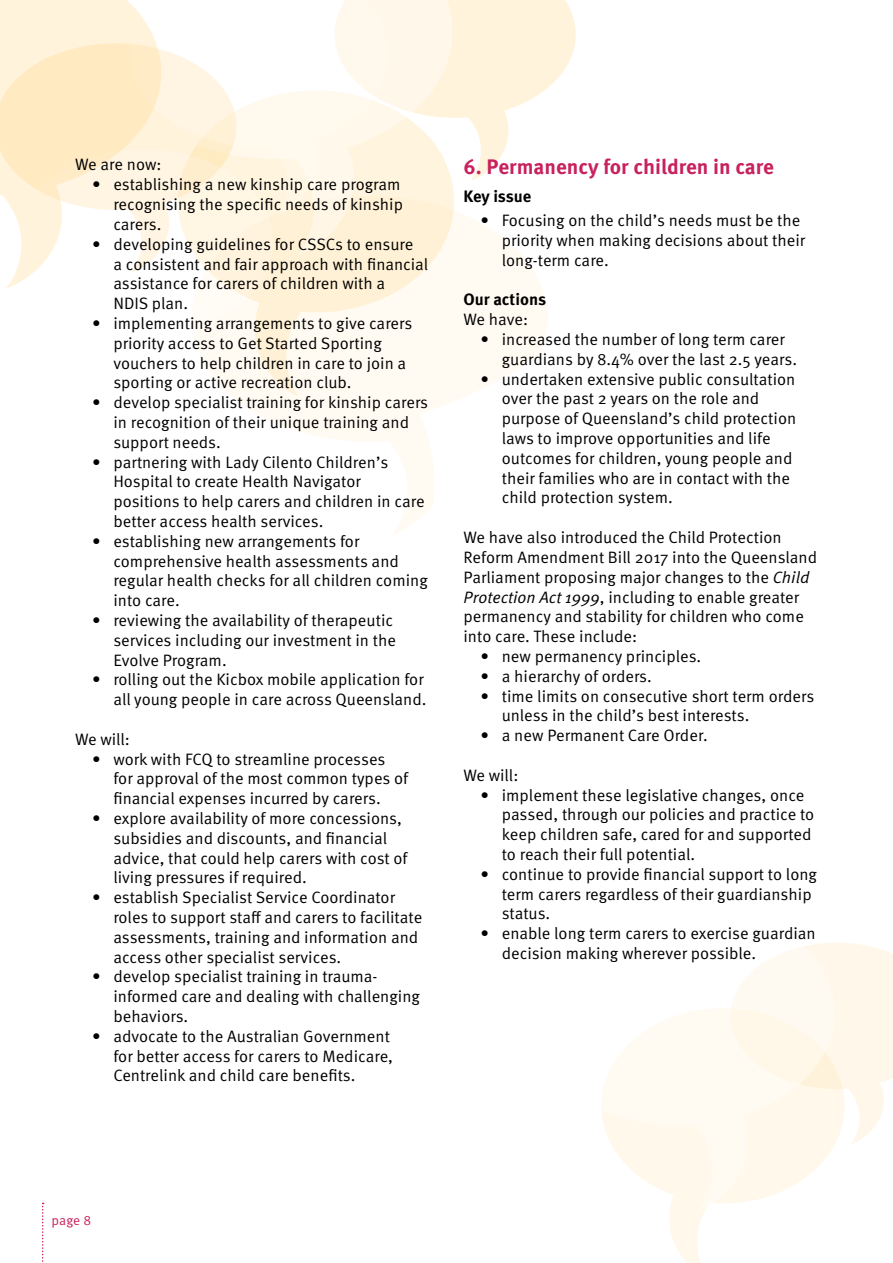
<style>
.page{position:relative;width:893px;height:1263px;background:#fff}
.page>*{position:absolute;margin:0;border:0;box-sizing:border-box;transform-origin:0 0}
.t1{font:700 21px "Meta OT";color:#c8215d}
.t2{font:16.5px/19.8px "Meta OT Norm";color:#000}
.t3{font:700 16.5px "Meta OT";color:#000}
.t4{font:13.5px "Meta OT Norm";color:#c8215d}
.s1{font-family:"Meta OT Norm Ita"}
</style>
<div class="page">
<svg style="left:669px;top:1210px;width:36px;height:53px;fill:#fff8eb"></svg>
<svg style="left:834px;top:943px;width:59px;height:202px"></svg>
<svg style="left:602px;top:943px;width:232px;height:267px;fill:#fffaf2"></svg>
<svg style="left:246px;top:211px;width:301px;height:323px"></svg>
<svg style="left:273px;top:183px;width:181px;height:214px;fill:#fffbf3"></svg>
<svg style="left:452px;top:0;width:124px;height:181px"></svg>
<svg style="left:273px;top:0;width:179px;height:255px;background:#fff4e0"></svg>
<svg style="left:161px;top:218px;width:112px;height:188px"></svg>
<svg style="left:161px;top:0;width:227px;height:218px"></svg>
<svg style="left:0;top:0;width:161px;height:289px"></svg>
<svg style="left:42px;top:1203px;width:2px;height:59px"></svg>
<p class="t2" style="left:75px;top:155px;width:88px">We are now:</p>
<p class="t2" style="left:113px;top:175px;width:291px;text-indent:-21px">• establishing a new kinship care program recognising the specific needs of kinship carers.</p>
<p class="t2" style="left:113px;top:234px;width:316px;text-indent:-21px">• developing guidelines for CSSCs to ensure<br>a consistent and fair approach with financial assistance for carers of children with a<br>NDIS plan.</p>
<p class="t2" style="left:113px;top:313px;width:300px;text-indent:-21px">• implementing arrangements to give carers priority access to Get Started Sporting vouchers to help children in care to join a sporting or active recreation club.</p>
<p class="t2" style="left:113px;top:393px;width:316px;text-indent:-21px">• develop specialist training for kinship carers in recognition of their unique training and support needs.</p>
<p class="t2" style="left:113px;top:452px;width:313px;text-indent:-21px">• partnering with Lady Cilento Children’s Hospital to create Health Navigator positions to help carers and children in care better access health services.</p>
<p class="t2" style="left:113px;top:531px;width:316px;text-indent:-21px">• establishing new arrangements for comprehensive health assessments and regular health checks for all children coming into care.</p>
<p class="t2" style="left:113px;top:610px;width:284px;text-indent:-21px">• reviewing the availability of therapeutic services including our investment in the<br>Evolve Program.</p>
<p class="t2" style="left:92px;top:670px;width:336px;text-align:right">• rolling out the Kicbox mobile application for all young people in care across Queensland.</p>
<p class="t2" style="left:75px;top:729px;width:56px">We will:</p>
<p class="t2" style="left:113px;top:749px;width:296px;text-indent:-21px">• work with FCQ to streamline processes for approval of the most common types of financial expenses incurred by carers.</p>
<p class="t2" style="left:113px;top:808px;width:296px;text-indent:-21px">• explore availability of more concessions, subsidies and discounts, and financial advice, that could help carers with cost of living pressures if required.</p>
<p class="t2" style="left:113px;top:888px;width:310px;text-indent:-21px">• establish Specialist Service Coordinator roles to support staff and carers to facilitate assessments, training and information and access other specialist services.</p>
<p class="t2" style="left:113px;top:967px;width:308px;text-indent:-21px">• develop specialist training in trauma&shy;informed care and dealing with challenging behaviors.</p>
<p class="t2" style="left:113px;top:1026px;width:281px;text-indent:-21px">• advocate to the Australian Government for better access for carers to Medicare,<br>Centrelink and child care benefits.</p>
<p class="t1" style="left:463px;top:153px;width:312px">6. Permanency for children in care</p>
<p class="t3" style="left:463px;top:186px;width:69px">Key issue</p>
<p class="t2" style="left:502px;top:211px;width:305px;text-indent:-21px">• Focusing on the child’s needs must be the priority when making decisions about their long-term care.</p>
<p class="t3" style="left:463px;top:289px;width:84px">Our actions</p>
<p class="t2" style="left:463px;top:310px;width:66px">We have:</p>
<p class="t2" style="left:502px;top:330px;width:297px;text-indent:-21px">• increased the number of long term carer guardians by 8.4% over the last 2.5 years.</p>
<p class="t2" style="left:502px;top:369px;width:296px;text-indent:-21px">• undertaken extensive public consultation over the past 2 years on the role and purpose of Queensland’s child protection laws to improve opportunities and life outcomes for children, young people and their families who are in contact with the child protection system.</p>
<p class="t2" style="left:463px;top:528px;width:355px">We have also introduced the Child Protection Reform Amendment Bill 2017 into the Queensland Parliament proposing major changes to the <span class="s1">Child Protection Act 1999</span>, including to enable greater permanency and stability for children who come into care. These include:</p>
<p class="t2" style="left:480px;top:646px;width:222px">• new permanency principles.</p>
<p class="t2" style="left:480px;top:666px;width:173px">• a hierarchy of orders.</p>
<p class="t2" style="left:502px;top:686px;width:314px;text-indent:-21px">• time limits on consecutive short term orders unless in the child’s best interests.</p>
<p class="t2" style="left:480px;top:726px;width:229px">• a new Permanent Care Order.</p>
<p class="t2" style="left:463px;top:765px;width:56px">We will:</p>
<p class="t2" style="left:502px;top:785px;width:314px;text-indent:-21px">• implement these legislative changes, once passed, through our policies and practice to keep children safe, cared for and supported to reach their full potential.</p>
<p class="t2" style="left:502px;top:864px;width:317px;text-indent:-21px">• continue to provide financial support to long term carers regardless of their guardianship status.</p>
<p class="t2" style="left:502px;top:924px;width:316px;text-indent:-21px">• enable long term carers to exercise guardian decision making wherever possible.</p>
<p class="t4" style="left:52px;top:1212px;width:41px">page 8</p>
</div>
